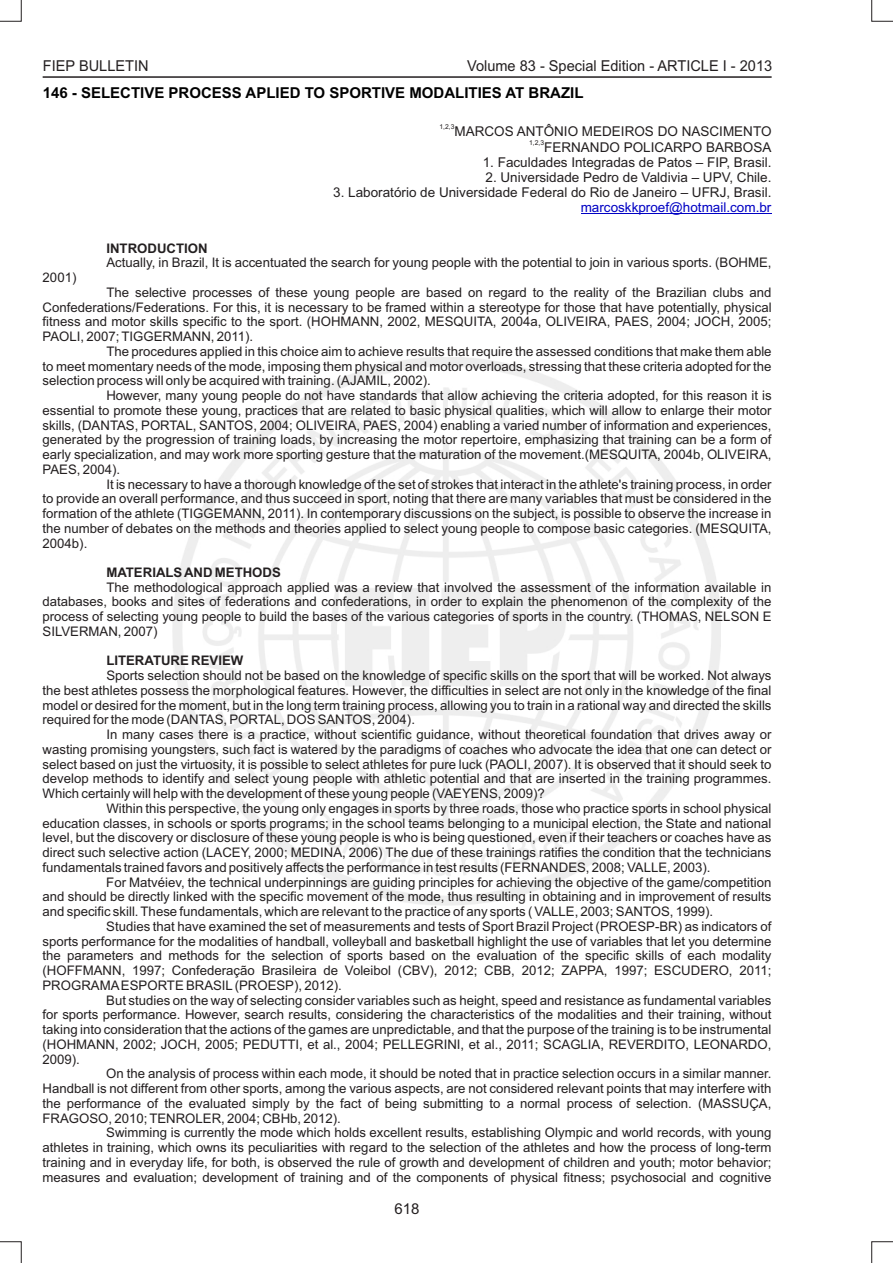
<style>
.page{position:relative;width:893px;height:1263px;background:#fff}
.page>*{position:absolute;margin:0;border:0;box-sizing:border-box;transform-origin:0 0}
.t1{font:700 15px "Arial";color:#000}
.t2{font:15px "Arial";color:#231f20}
.t3{font:13.5px "Arial";color:#231f20}
.t4{font:13.5px "Arial";color:#0000c4}
.t5{font:13.2px/14.7px "Arial";color:#231f20;text-align:justify}
.t6{font:700 13.2px "Arial";color:#231f20}
.t7{font:6.75px "Arial";color:#231f20}
</style>
<div class="page">
<svg style="left:871px;top:0;width:22px;height:22px"></svg>
<svg style="left:0;top:0;width:22px;height:22px"></svg>
<svg style="left:0;top:1241px;width:22px;height:22px"></svg>
<svg style="left:871px;top:1241px;width:22px;height:22px"></svg>
<hr style="left:43px;top:76px;width:729px;height:2px;background:#231f20">
<hr style="left:581px;top:213px;width:190px;height:1px;background:#0000c4">
<p class="t2" style="left:43px;top:60px;width:107px">FIEP BULLETIN</p>
<p class="t2" style="left:467px;top:60px;width:307px">Volume 83 - Special Edition - ARTICLE I - 2013</p>
<p class="t1" style="left:43px;top:87px;width:542px">146 - SELECTIVE PROCESS APLIED TO SPORTIVE MODALITIES AT BRAZIL</p>
<p class="t7" style="left:439px;top:124px;width:17px">1,2,3</p>
<p class="t3" style="left:454px;top:126px;width:319px">MARCOS ANTÔNIO MEDEIROS DO NASCIMENTO</p>
<p class="t7" style="left:529px;top:140px;width:17px">1,2,3</p>
<p class="t3" style="left:544px;top:142px;width:229px">FERNANDO POLICARPO BARBOSA</p>
<p class="t3" style="left:483px;top:157px;width:290px">1. Faculdades Integradas de Patos – FIP, Brasil.</p>
<p class="t3" style="left:486px;top:172px;width:287px">2. Universidade Pedro de Valdivia – UPV, Chile.</p>
<p class="t3" style="left:333px;top:187px;width:440px">3. Laboratório de Universidade Federal do Rio de Janeiro – UFRJ, Brasil.</p>
<p class="t4" style="left:581px;top:202px;width:192px">marcoskkproef@hotmail.com.br</p>
<p class="t5" style="left:43px;top:271px;width:35px">2001)</p>
<p class="t6" style="left:106px;top:243px;width:103px">INTRODUCTION</p>
<p class="t5" style="left:106px;top:256px;width:667px">Actually, in Brazil, It is accentuated the search for young people with the potential to join in various sports. (BOHME,</p>
<p class="t5" style="left:106px;top:286px;width:667px">The selective processes of these young people are based on regard to the reality of the Brazilian clubs and</p>
<p class="t5" style="left:43px;top:301px;width:730px">Confederations/Federations. For this, it is necessary to be framed within a stereotype for those that have potentially, physical</p>
<p class="t5" style="left:43px;top:315px;width:730px">fitness and motor skills specific to the sport. (HOHMANN, 2002, MESQUITA, 2004a, OLIVEIRA, PAES, 2004; JOCH, 2005;</p>
<p class="t5" style="left:43px;top:330px;width:212px">PAOLI, 2007; TIGGERMANN, 2011).</p>
<p class="t5" style="left:106px;top:345px;width:667px">The procedures applied in this choice aim to achieve results that require the assessed conditions that make them able</p>
<p class="t5" style="left:43px;top:360px;width:730px">to meet momentary needs of the mode, imposing them physical and motor overloads, stressing that these criteria adopted for the</p>
<p class="t5" style="left:43px;top:374px;width:390px">selection process will only be acquired with training. (AJAMIL, 2002).</p>
<p class="t5" style="left:106px;top:389px;width:667px">However, many young people do not have standards that allow achieving the criteria adopted, for this reason it is</p>
<p class="t5" style="left:43px;top:404px;width:730px">essential to promote these young, practices that are related to basic physical qualities, which will allow to enlarge their motor</p>
<p class="t5" style="left:43px;top:419px;width:730px">skills, (DANTAS, PORTAL, SANTOS, 2004; OLIVEIRA, PAES, 2004) enabling a varied number of information and experiences,</p>
<p class="t5" style="left:43px;top:433px;width:730px">generated by the progression of training loads, by increasing the motor repertoire, emphasizing that training can be a form of</p>
<p class="t5" style="left:43px;top:448px;width:730px">early specialization, and may work more sporting gesture that the maturation of the movement.(MESQUITA, 2004b, OLIVEIRA,</p>
<p class="t5" style="left:43px;top:463px;width:79px">PAES, 2004).</p>
<p class="t5" style="left:106px;top:478px;width:667px">It is necessary to have a thorough knowledge of the set of strokes that interact in the athlete's training process, in order</p>
<p class="t5" style="left:43px;top:492px;width:730px">to provide an overall performance, and thus succeed in sport, noting that there are many variables that must be considered in the</p>
<p class="t5" style="left:43px;top:507px;width:730px">formation of the athlete (TIGGEMANN, 2011). In contemporary discussions on the subject, is possible to observe the increase in</p>
<p class="t5" style="left:43px;top:522px;width:730px">the number of debates on the methods and theories applied to select young people to compose basic categories. (MESQUITA,</p>
<p class="t5" style="left:43px;top:537px;width:46px">2004b).</p>
<p class="t6" style="left:106px;top:567px;width:176px">MATERIALS AND METHODS</p>
<p class="t5" style="left:43px;top:581px;width:730px;text-indent:64px">The methodological approach applied was a review that involved the assessment of the information available in databases, books and sites of federations and confederations, in order to explain the phenomenon of the complexity of the process of selecting young people to build the bases of the various categories of sports in the country. (THOMAS, NELSON E SILVERMAN, 2007)</p>
<p class="t6" style="left:106px;top:656px;width:138px">LITERATURE REVIEW</p>
<p class="t5" style="left:106px;top:669px;width:667px">Sports selection should not be based on the knowledge of specific skills on the sport that will be worked. Not always</p>
<p class="t5" style="left:43px;top:684px;width:730px">the best athletes possess the morphological features. However, the difficulties in select are not only in the knowledge of the final</p>
<p class="t5" style="left:43px;top:699px;width:730px">model or desired for the moment, but in the long term training process, allowing you to train in a rational way and directed the skills</p>
<p class="t5" style="left:43px;top:714px;width:374px">required for the mode (DANTAS, PORTAL, DOS SANTOS, 2004).</p>
<p class="t5" style="left:106px;top:728px;width:667px">In many cases there is a practice, without scientific guidance, without theoretical foundation that drives away or</p>
<p class="t5" style="left:43px;top:743px;width:730px">wasting promising youngsters, such fact is watered by the paradigms of coaches who advocate the idea that one can detect or</p>
<p class="t5" style="left:43px;top:758px;width:730px">select based on just the virtuosity, it is possible to select athletes for pure luck (PAOLI, 2007). It is observed that it should seek to</p>
<p class="t5" style="left:43px;top:773px;width:730px">develop methods to identify and select young people with athletic potential and that are inserted in the training programmes.</p>
<p class="t5" style="left:43px;top:787px;width:504px">Which certainly will help with the development of these young people (VAEYENS, 2009)?</p>
<p class="t5" style="left:106px;top:802px;width:667px">Within this perspective, the young only engages in sports by three roads, those who practice sports in school physical</p>
<p class="t5" style="left:43px;top:817px;width:730px">education classes, in schools or sports programs; in the school teams belonging to a municipal election, the State and national</p>
<p class="t5" style="left:43px;top:832px;width:730px">level, but the discovery or disclosure of these young people is who is being questioned, even if their teachers or coaches have as</p>
<p class="t5" style="left:43px;top:846px;width:730px">direct such selective action (LACEY, 2000; MEDINA, 2006) The due of these trainings ratifies the condition that the technicians</p>
<p class="t5" style="left:43px;top:861px;width:669px">fundamentals trained favors and positively affects the performance in test results (FERNANDES, 2008; VALLE, 2003).</p>
<p class="t5" style="left:106px;top:876px;width:667px">For Matvéiev, the technical underpinnings are guiding principles for achieving the objective of the game/competition</p>
<p class="t5" style="left:43px;top:891px;width:730px">and should be directly linked with the specific movement of the mode, thus resulting in obtaining and in improvement of results</p>
<p class="t5" style="left:43px;top:905px;width:672px">and specific skill. These fundamentals, which are relevant to the practice of any sports ( VALLE, 2003; SANTOS, 1999).</p>
<p class="t5" style="left:106px;top:920px;width:667px">Studies that have examined the set of measurements and tests of Sport Brazil Project (PROESP-BR) as indicators of</p>
<p class="t5" style="left:43px;top:935px;width:730px">sports performance for the modalities of handball, volleyball and basketball highlight the use of variables that let you determine</p>
<p class="t5" style="left:43px;top:950px;width:730px">the parameters and methods for the selection of sports based on the evaluation of the specific skills of each modality</p>
<p class="t5" style="left:43px;top:964px;width:730px">(HOFFMANN, 1997; Confederação Brasileira de Voleibol (CBV), 2012; CBB, 2012; ZAPPA, 1997; ESCUDERO, 2011;</p>
<p class="t5" style="left:42px;top:979px;width:301px">PROGRAMAESPORTE BRASIL(PROESP), 2012).</p>
<p class="t5" style="left:106px;top:994px;width:667px">But studies on the way of selecting consider variables such as height, speed and resistance as fundamental variables</p>
<p class="t5" style="left:42px;top:1009px;width:730px">for sports performance. However, search results, considering the characteristics of the modalities and their training, without</p>
<p class="t5" style="left:42px;top:1023px;width:730px">taking into consideration that the actions of the games are unpredictable, and that the purpose of the training is to be instrumental</p>
<p class="t5" style="left:42px;top:1038px;width:730px">(HOHMANN, 2002; JOCH, 2005; PEDUTTI, et al., 2004; PELLEGRINI, et al., 2011; SCAGLIA, REVERDITO, LEONARDO,</p>
<p class="t5" style="left:42px;top:1053px;width:39px">2009).</p>
<p class="t5" style="left:106px;top:1068px;width:667px">On the analysis of process within each mode, it should be noted that in practice selection occurs in a similar manner.</p>
<p class="t5" style="left:42px;top:1082px;width:730px">Handball is not different from other sports, among the various aspects, are not considered relevant points that may interfere with</p>
<p class="t5" style="left:42px;top:1097px;width:730px">the performance of the evaluated simply by the fact of being submitting to a normal process of selection. (MASSUÇA,</p>
<p class="t5" style="left:42px;top:1112px;width:300px">FRAGOSO, 2010; TENROLER, 2004; CBHb, 2012).</p>
<p class="t5" style="left:106px;top:1127px;width:667px">Swimming is currently the mode which holds excellent results, establishing Olympic and world records, with young</p>
<p class="t5" style="left:42px;top:1141px;width:730px">athletes in training, which owns its peculiarities with regard to the selection of the athletes and how the process of long-term</p>
<p class="t5" style="left:42px;top:1156px;width:730px">training and in everyday life, for both, is observed the rule of growth and development of children and youth; motor behavior;</p>
<p class="t5" style="left:42px;top:1171px;width:730px">measures and evaluation; development of training and of the components of physical fitness; psychosocial and cognitive</p>
<p class="t2" style="left:395px;top:1203px;width:27px">618</p>
</div>
